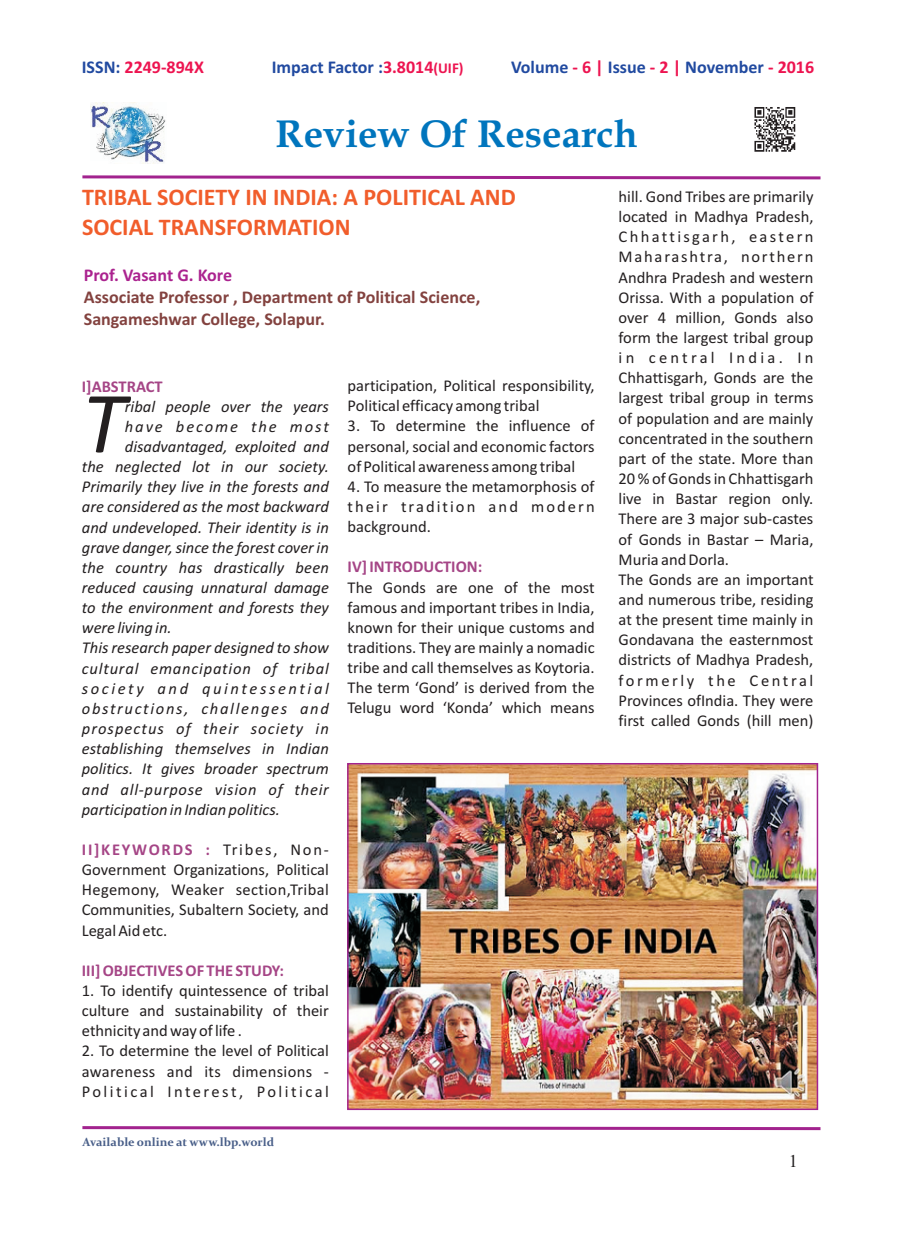
<style>
.page{position:relative;width:898px;height:1242px;background:#fff}
.page>*{position:absolute;margin:0;border:0;box-sizing:border-box;transform-origin:0 0}
.t1{font:italic 88.2px "Calibri";color:#231f20}
.t2{font:700 39px "Book Antiqua";color:#0075bd}
.t3{font:700 24px/29.2px "Calibri";color:#f15d2b}
.t4{font:700 18px/21.9px "Calibri";color:#83423f}
.t5{font:700 18px "Calibri";color:#214aa0}
.t6{font:700 18px "Calibri";color:#ab238f}
.t7{font:700 18px "Calibri";color:#ed1450}
.t8{font:18px "Times New Roman";color:#231f20}
.t9{font:16.5px/20.1px "Calibri";color:#231f20;text-align:justify}
.t10{font:italic 16.5px "Calibri";color:#231f20}
.t11{font:700 16.5px "Calibri";color:#a54586}
.t12{font:italic 16.5px "Calibri";letter-spacing:.05em;color:#231f20}
.t13{font:italic 16.5px "Calibri";letter-spacing:.045em;color:#231f20}
.t14{font:italic 16.5px "Calibri";letter-spacing:.1em;color:#231f20}
.t15{font:italic 16.5px "Calibri";letter-spacing:.065em;color:#231f20}
.t16{font:italic 16.5px "Calibri";letter-spacing:.16em;color:#231f20}
.t17{font:italic 16.5px "Calibri";letter-spacing:.115em;color:#231f20}
.t18{font:700 16.5px "Calibri";letter-spacing:.105em;color:#a54586}
.t19{font:700 12px "Constantia";color:#485e88}
.s1{color:#214aa0}
.s2{color:#ed1450}
.s3{font-size:15px;color:#ed1450}
</style>
<div class="page">
<img style="left:754px;top:107px;width:42px;height:45px">
<svg style="left:82px;top:175px;width:739px;height:5px"></svg>
<svg style="left:82px;top:1126px;width:739px;height:5px"></svg>
<img style="left:349px;top:765px;width:466px;height:343px">
<img style="left:90px;top:103px;width:76px;height:60px">
<p class="t7" style="left:82px;top:59px;width:124px"><span class="s1">ISSN:</span> 2249-894X</p>
<p class="t5" style="left:271px;top:59px;width:193px">Impact Factor :<span class="s2">3.8014</span><span class="s3">(UIF)</span></p>
<p class="t5" style="left:511px;top:59px;width:304px">Volume <span class="s2">- 6 |</span> Issue <span class="s2">- 2 |</span> November <span class="s2">- 2016</span></p>
<h2 class="t2" style="left:275px;top:119px;width:363px">Review Of Research</h2>
<h3 class="t3" style="left:82px;top:185px;width:435px">TRIBAL SOCIETY IN INDIA: A POLITICAL AND<br>SOCIAL TRANSFORMATION</h3>
<p class="t6" style="left:84px;top:267px;width:150px">Prof. Vasant G. Kore</p>
<p class="t4" style="left:84px;top:287px;width:398px">Associate Professor , Department of Political Science,<br>Sangameshwar College, Solapur.</p>
<p class="t11" style="left:82px;top:379px;width:82px">I]ABSTRACT</p>
<h1 class="t1" style="left:82px;top:386px;width:44px">T</h1>
<p class="t10" style="left:125px;top:399px;width:205px">ribal people over the years</p>
<p class="t17" style="left:125px;top:419px;width:205px">have become the most</p>
<p class="t10" style="left:125px;top:439px;width:205px">disadvantaged, exploited and</p>
<p class="t10" style="left:82px;top:460px;width:248px">the neglected lot in our society.</p>
<p class="t10" style="left:82px;top:480px;width:248px">Primarily they live in the forests and</p>
<p class="t10" style="left:82px;top:500px;width:248px">are considered as the most backward</p>
<p class="t10" style="left:82px;top:520px;width:248px">and undeveloped. Their identity is in</p>
<p class="t10" style="left:82px;top:540px;width:248px">grave danger, since the forest cover in</p>
<p class="t10" style="left:82px;top:560px;width:248px">the country has drastically been</p>
<p class="t10" style="left:82px;top:580px;width:248px">reduced causing unnatural damage</p>
<p class="t10" style="left:82px;top:601px;width:248px">to the environment and forests they</p>
<p class="t10" style="left:82px;top:621px;width:91px">were living in.</p>
<p class="t10" style="left:82px;top:641px;width:248px">This research paper designed to show</p>
<p class="t12" style="left:82px;top:661px;width:248px">cultural emancipation of tribal</p>
<p class="t16" style="left:82px;top:681px;width:248px">society and quintessential</p>
<p class="t14" style="left:82px;top:701px;width:248px">obstructions, challenges and</p>
<p class="t15" style="left:82px;top:721px;width:248px">prospectus of their society in</p>
<p class="t10" style="left:82px;top:742px;width:248px">establishing themselves in Indian</p>
<p class="t10" style="left:82px;top:762px;width:248px">politics. It gives broader spectrum</p>
<p class="t13" style="left:82px;top:782px;width:248px">and all-purpose vision of their</p>
<p class="t10" style="left:82px;top:802px;width:200px">participation in Indian politics.</p>
<p class="t9" style="left:82px;top:841px;width:248px;text-indent:141px">Tribes, Non-Government Organizations, Political Hegemony, Weaker section,Tribal Communities, Subaltern Society, and Legal Aid etc.</p>
<p class="t18" style="left:82px;top:842px;width:130px">II]KEYWORDS :</p>
<p class="t11" style="left:82px;top:963px;width:203px">III] OBJECTIVES OF THE STUDY:</p>
<p class="t9" style="left:82px;top:981px;width:248px">1. To identify quintessence of tribal culture and sustainability of their ethnicity and way of life .</p>
<p class="t9" style="left:82px;top:1042px;width:248px">2. To determine the level of Political awareness and its dimensions - Political Interest, Political</p>
<p class="t19" style="left:82px;top:1137px;width:193px">Available online at www.lbp.world</p>
<p class="t9" style="left:347px;top:377px;width:248px">participation, Political responsibility,<br>Political efficacy among tribal</p>
<p class="t9" style="left:347px;top:417px;width:248px">3. To determine the influence of personal, social and economic factors of Political awareness among tribal</p>
<p class="t9" style="left:347px;top:478px;width:248px">4. To measure the metamorphosis of their tradition and modern background.</p>
<p class="t11" style="left:347px;top:560px;width:136px">IV] INTRODUCTION:</p>
<p class="t9" style="left:347px;top:578px;width:248px">The Gonds are one of the most famous and important tribes in India, known for their unique customs and traditions. They are mainly a nomadic tribe and call themselves as Koytoria.<br>The term ‘Gond’ is derived from the Telugu word ‘Konda’ which means</p>
<p class="t9" style="left:618px;top:188px;width:196px;text-align:left">hill. Gond Tribes are primarily located in Madhya Pradesh,<br>Chhattisgarh, eastern<br>Maharashtra, northern<br>Andhra Pradesh and western<br>Orissa. With a population of over 4 million, Gonds also form the largest tribal group in central India. In<br>Chhattisgarh, Gonds are the largest tribal group in terms of population and are mainly concentrated in the southern part of the state. More than<br>20 % of Gonds in Chhattisgarh live in Bastar region only.<br>There are 3 major sub-castes of Gonds in Bastar – Maria,<br>Muria and Dorla.<br>The Gonds are an important and numerous tribe, residing at the present time mainly in<br>Gondavana the easternmost districts of Madhya Pradesh, formerly the Central<br>Provinces ofIndia. They were first called Gonds (hill men)</p>
<p class="t8" style="left:788px;top:1154px;width:10px">1</p>
</div>
